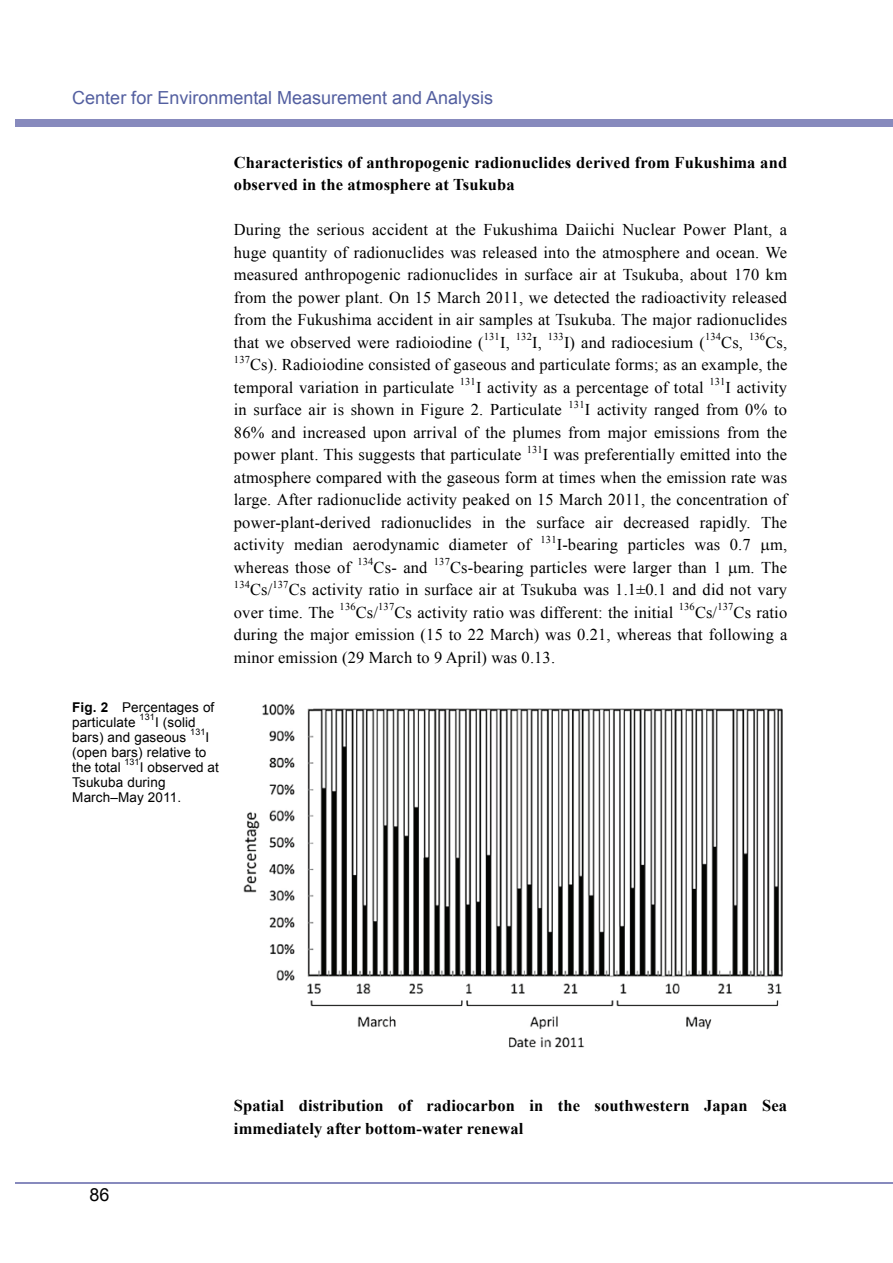
<style>
.page{position:relative;width:893px;height:1263px;background:#fff}
.page>*{position:absolute;margin:0;border:0;box-sizing:border-box;transform-origin:0 0}
.t1{font:18px "Arial";color:#535fa0}
.t2{font:18px "Arial";color:#000}
.t3{font:16.5px/22.5px "Times New Roman";letter-spacing:.01em;color:#000;text-align:justify}
.t4{font:700 16.5px/22.5px "Times New Roman";letter-spacing:.01em;color:#000}
.t5{font:13.5px/15px "Arial";letter-spacing:.01em;color:#000}
.t6{font:10.5px "Times New Roman";letter-spacing:.015em;color:#000}
.t7{font:9px "Arial";letter-spacing:.015em;color:#000}
.s1{font-weight:700}
</style>
<div class="page">
<div style="left:15px;top:119px;width:878px;height:8px;background:#878abd"></div>
<hr style="left:15px;top:1182px;width:878px;height:2px;background:#878abd">
<img style="left:243px;top:704px;width:540px;height:344px">
<p class="t1" style="left:72px;top:87px;width:422px">Center for Environmental Measurement and Analysis</p>
<p class="t4" style="left:234px;top:151px;width:555px">Characteristics of anthropogenic radionuclides derived from Fukushima and observed in the atmosphere at Tsukuba</p>
<p class="t3" style="left:234px;top:218px;width:555px">During the serious accident at the Fukushima Daiichi Nuclear Power Plant, a huge quantity of radionuclides was released into the atmosphere and ocean. We measured anthropogenic radionuclides in surface air at Tsukuba, about 170 km from the power plant. On 15 March 2011, we detected the radioactivity released from the Fukushima accident in air samples at Tsukuba. The major radionuclides that we observed were radioiodine (</p>
<p class="t6" style="left:484px;top:331px;width:18px">131</p>
<p class="t6" style="left:516px;top:331px;width:18px">132</p>
<p class="t6" style="left:548px;top:331px;width:18px">133</p>
<p class="t3" style="left:564px;top:331px;width:142px">I) and radiocesium (</p>
<p class="t6" style="left:705px;top:331px;width:18px">134</p>
<p class="t3" style="left:721px;top:331px;width:23px">Cs,</p>
<p class="t6" style="left:749px;top:331px;width:18px">136</p>
<p class="t3" style="left:765px;top:331px;width:23px">Cs,</p>
<p class="t3" style="left:500px;top:331px;width:11px">I,</p>
<p class="t3" style="left:532px;top:331px;width:11px">I,</p>
<p class="t6" style="left:234px;top:353px;width:18px">137</p>
<p class="t3" style="left:234px;top:353px;width:555px;text-indent:16px">Cs). Radioiodine consisted of gaseous and particulate forms; as an example, the temporal variation in particulate</p>
<p class="t6" style="left:460px;top:376px;width:18px">131</p>
<p class="t3" style="left:476px;top:376px;width:229px">I activity as a percentage of total</p>
<p class="t6" style="left:709px;top:376px;width:18px">131</p>
<p class="t3" style="left:725px;top:376px;width:63px">I activity</p>
<p class="t3" style="left:234px;top:398px;width:329px">in surface air is shown in Figure 2. Particulate</p>
<p class="t6" style="left:568px;top:398px;width:18px">131</p>
<p class="t3" style="left:234px;top:398px;width:555px;text-indent:351px">I activity ranged from 0% to 86% and increased upon arrival of the plumes from major emissions from the power plant. This suggests that particulate</p>
<p class="t6" style="left:527px;top:443px;width:18px">131</p>
<p class="t3" style="left:234px;top:443px;width:555px;text-indent:309px">I was preferentially emitted into the atmosphere compared with the gaseous form at times when the emission rate was large. After radionuclide activity peaked on 15 March 2011, the concentration of power-plant-derived radionuclides in the surface air decreased rapidly. The activity median aerodynamic diameter of</p>
<p class="t6" style="left:540px;top:533px;width:18px">131</p>
<p class="t3" style="left:557px;top:533px;width:232px">I-bearing particles was 0.7 m,</p>
<p class="t5" style="left:72px;top:700px;width:144px"><span class="s1">Fig. 2</span> Percentages of particulate</p>
<p class="t7" style="left:140px;top:712px;width:17px">131</p>
<p class="t5" style="left:72px;top:715px;width:125px;text-indent:83px">I (solid bars) and gaseous</p>
<p class="t7" style="left:190px;top:727px;width:17px">131</p>
<p class="t5" style="left:72px;top:730px;width:139px;text-indent:133px">I (open bars) relative to the total</p>
<p class="t7" style="left:124px;top:757px;width:17px">131</p>
<p class="t5" style="left:72px;top:760px;width:148px;text-indent:68px">I observed at<br>Tsukuba during<br>March–May 2011.</p>
<p class="t3" style="left:234px;top:556px;width:119px">whereas those of</p>
<p class="t6" style="left:357px;top:556px;width:18px">134</p>
<p class="t3" style="left:374px;top:556px;width:55px">Cs- and</p>
<p class="t6" style="left:434px;top:556px;width:18px">137</p>
<p class="t3" style="left:450px;top:556px;width:339px">Cs-bearing particles were larger than 1 m. The</p>
<p class="t6" style="left:234px;top:578px;width:18px">134</p>
<p class="t3" style="left:250px;top:578px;width:24px">Cs/</p>
<p class="t6" style="left:272px;top:578px;width:18px">137</p>
<p class="t3" style="left:234px;top:578px;width:555px;text-indent:55px">Cs activity ratio in surface air at Tsukuba was 1.1±0.1 and did not vary over time. The</p>
<p class="t6" style="left:340px;top:601px;width:18px">136</p>
<p class="t3" style="left:356px;top:601px;width:24px">Cs/</p>
<p class="t6" style="left:378px;top:601px;width:18px">137</p>
<p class="t3" style="left:394px;top:601px;width:280px">Cs activity ratio was different: the initial</p>
<p class="t6" style="left:679px;top:601px;width:18px">136</p>
<p class="t3" style="left:695px;top:601px;width:24px">Cs/</p>
<p class="t6" style="left:717px;top:601px;width:18px">137</p>
<p class="t3" style="left:234px;top:601px;width:555px;text-indent:500px">Cs ratio during the major emission (15 to 22 March) was 0.21, whereas that following a minor emission (29 March to 9 April) was 0.13.</p>
<p class="t2" style="left:89px;top:1185px;width:21px">86</p>
<p class="t4" style="left:234px;top:1095px;width:555px">Spatial distribution of radiocarbon in the southwestern Japan Sea immediately after bottom-water renewal</p>
</div>
